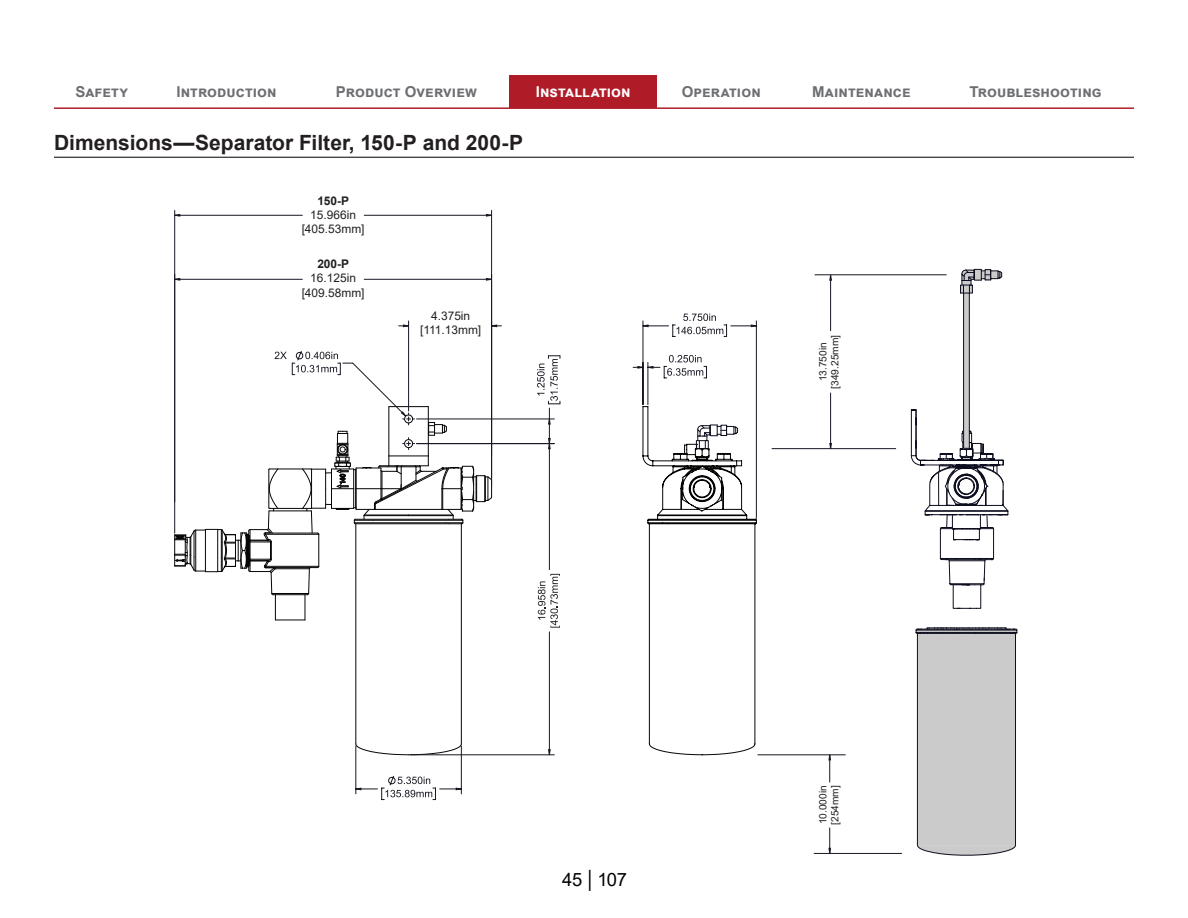
<style>
.page{position:relative;width:1188px;height:918px;background:#fff}
.page>*{position:absolute;margin:0;border:0;box-sizing:border-box;transform-origin:0 0}
.section_title{font:700 21px "Arial";color:#231f20}
.t1{font:18.3px "Arial";color:#000}
.t2{font:700 15px "Arial";letter-spacing:.01em;color:#6d6e71}
.t3{font:700 15px "Arial";letter-spacing:.01em;color:#fff}
.t4{font:11.85px/14.2px "Arial";color:#231f20;text-align:center}
.t5{font:10.2px/12.1px "Arial";color:#231f20}
.s1{font-weight:700}
.s2{font-family:"Arial Narrow";font-size:22.5px}
</style>
<div class="page">
<hr style="left:54px;top:107px;width:1080px;height:2px;background:#af1c28">
<div style="left:509px;top:75px;width:148px;height:32px;background:#af1c28"></div>
<hr style="left:54px;top:157px;width:1080px;height:1px;background:#000">
<hr style="left:275px;top:620px;width:30px;height:1px;background:#050504">
<hr style="left:461px;top:524px;width:1px;height:220px;background:#050504">
<hr style="left:355px;top:524px;width:1px;height:220px;background:#050504">
<svg style="left:355px;top:743px;width:107px;height:13px"></svg>
<hr style="left:417px;top:419px;width:137px;height:1px;background:#161722">
<hr style="left:417px;top:443px;width:137px;height:1px;background:#161722">
<hr style="left:411px;top:754px;width:143px;height:1px;background:#161722">
<hr style="left:648px;top:362px;width:1px;height:43px;background:#161722">
<hr style="left:756px;top:321px;width:1px;height:197px;background:#161722">
<hr style="left:643px;top:321px;width:1px;height:84px;background:#161722">
<svg style="left:633px;top:313px;width:124px;height:66px"></svg>
<svg style="left:828px;top:755px;width:3px;height:98px"></svg>
<hr style="left:758px;top:754px;width:87px;height:1px;background:#161722">
<hr style="left:814px;top:853px;width:88px;height:1px;background:#161722">
<svg style="left:829px;top:275px;width:3px;height:175px"></svg>
<hr style="left:815px;top:274px;width:131px;height:1px;background:#161722">
<hr style="left:772px;top:448px;width:124px;height:1px;background:#161722">
<hr style="left:408px;top:321px;width:1px;height:90px;background:#161722">
<hr style="left:461px;top:746px;width:1px;height:48px;background:#161722">
<hr style="left:355px;top:746px;width:1px;height:48px;background:#161722">
<svg style="left:492px;top:324px;width:9px;height:4px"></svg>
<svg style="left:399px;top:324px;width:11px;height:4px"></svg>
<svg style="left:355px;top:775px;width:107px;height:25px"></svg>
<svg style="left:175px;top:278px;width:318px;height:3px"></svg>
<hr style="left:491px;top:210px;width:1px;height:245px;background:#161722">
<hr style="left:174px;top:210px;width:1px;height:292px;background:#161722">
<svg style="left:174px;top:214px;width:319px;height:3px"></svg>
<svg style="left:174px;top:350px;width:319px;height:270px"></svg>
<svg style="left:537px;top:355px;width:24px;height:401px"></svg>
<svg style="left:911px;top:409px;width:107px;height:447px"></svg>
<div style="left:964px;top:293px;width:5px;height:155px;background:#cbcbcb"></div>
<div style="left:963px;top:293px;width:7px;height:156px;border:1px solid #0c0d1e"></div>
<svg style="left:960px;top:269px;width:43px;height:25px"></svg>
<svg style="left:642px;top:406px;width:115px;height:350px"></svg>
<p class="t2" style="left:75px;top:81px;width:54px">Safety</p>
<p class="t2" style="left:176px;top:81px;width:102px">Introduction</p>
<p class="t2" style="left:336px;top:81px;width:143px">Product Overview</p>
<p class="t3" style="left:536px;top:81px;width:97px">Installation</p>
<p class="t2" style="left:682px;top:81px;width:81px">Operation</p>
<p class="t2" style="left:812px;top:81px;width:100px">Maintenance</p>
<p class="t2" style="left:970px;top:81px;width:134px">Troubleshooting</p>
<p class="section_title" style="left:54px;top:128px;width:471px">Dimensions—Separator Filter, 150-P and 200-P</p>
<p class="t4" style="left:302px;top:193px;width:64px"><span class="s1">150-P<br></span>15.966in [405.53mm]</p>
<p class="t4" style="left:302px;top:257px;width:64px"><span class="s1">200-P<br></span>16.125in [409.58mm]</p>
<p class="t4" style="left:420px;top:309px;width:63px">4.375in [111.13mm]</p>
<p class="t1" style="left:562px;top:867px;width:66px">45 <span class="s2">|</span> 107</p>
<p class="t5" style="left:817px;top:389px;width:55px;text-align:center;rotate:-90deg">13.750in [349.25mm]</p>
<p class="t5" style="left:817px;top:825px;width:41px;rotate:-90deg">10.000in [254mm]</p>
</div>
